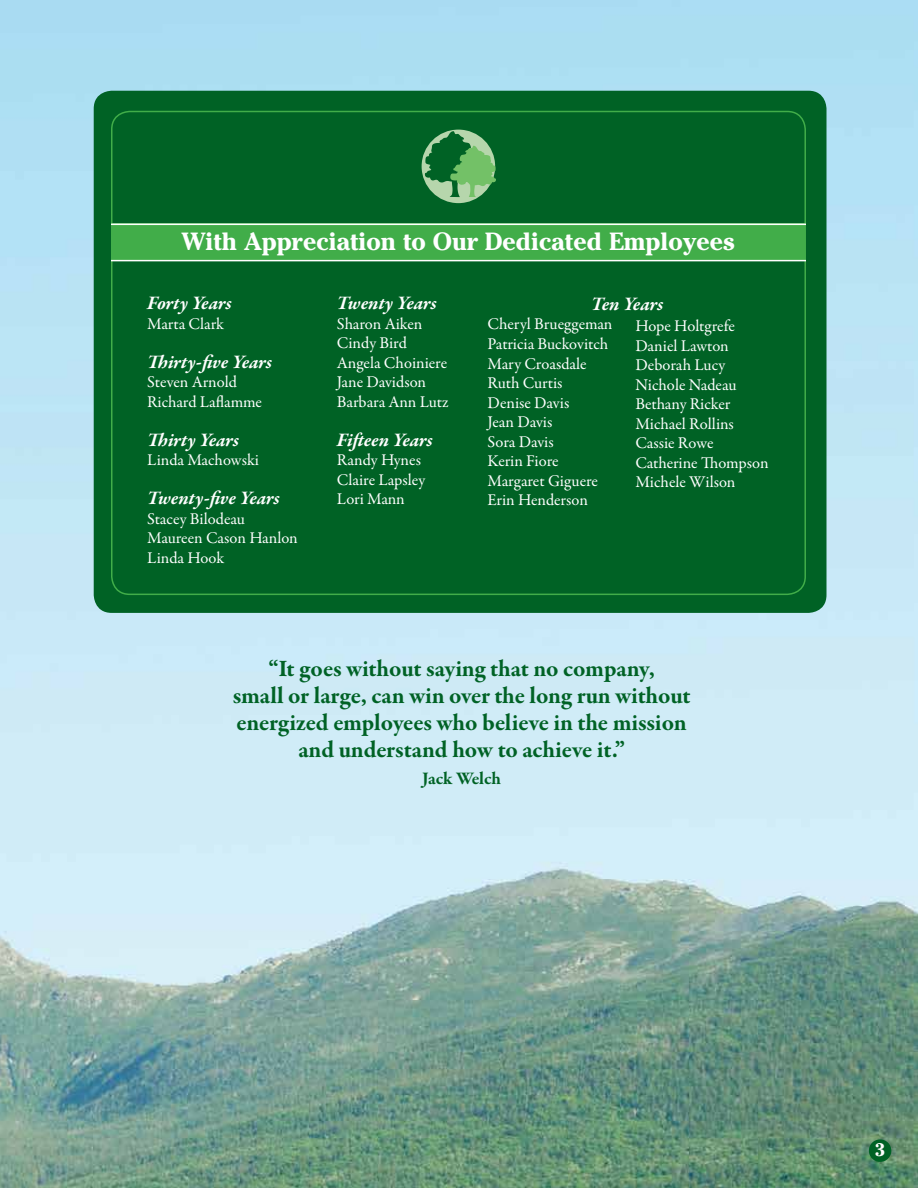
<style>
.page{position:relative;width:918px;height:1188px;background:#fff}
.page>*{position:absolute;margin:0;border:0;box-sizing:border-box;transform-origin:0 0}
.t1{font:700 24.75px "Cheltenham";color:#fff}
.t2{font:700 24px/27px "Garamond Premr Pro";letter-spacing:-.005em;color:#006225;text-align:center}
.t3{font:italic 700 19.5px "Garamond Premr Pro";letter-spacing:-.005em;color:#fff}
.t4{font:700 18px "Garamond Premr Pro";letter-spacing:-.01em;color:#006225}
.t5{font:700 18px "Cheltenham";color:#fff}
.t6{font:16.5px/19.5px "Garamond Premr Pro";letter-spacing:-.005em;color:#fff}
</style>
<div class="page">
<img style="left:0;top:0;width:918px;height:1188px">
<div style="left:94px;top:91px;width:732px;height:522px;background:#006225;border-radius:18px"></div>
<div style="left:869px;top:1139px;width:22px;height:23px;background:#006225;border-radius:50%"></div>
<div style="left:112px;top:224px;width:693px;height:37px;background:#41ad49"></div>
<div style="left:422px;top:130px;width:73px;height:73px;background:#b6d6ac;border-radius:50%"></div>
<svg style="left:425px;top:131px;width:71px;height:66px"></svg>
<hr style="left:111px;top:224px;width:695px;height:1px;background:#fff">
<hr style="left:111px;top:260px;width:695px;height:1px;background:#fff">
<h1 class="t1" style="left:182px;top:227px;width:554px">With Appreciation to Our Dedicated Employees</h1>
<p class="t3" style="left:147px;top:291px;width:86px">Forty Years</p>
<p class="t6" style="left:147px;top:314px;width:78px">Marta Clark</p>
<p class="t3" style="left:147px;top:350px;width:126px">Thirty-five Years</p>
<p class="t6" style="left:147px;top:373px;width:116px">Steven Arnold<br>Richard Laflamme</p>
<p class="t3" style="left:147px;top:428px;width:94px">Thirty Years</p>
<p class="t6" style="left:147px;top:451px;width:113px">Linda Machowski</p>
<p class="t3" style="left:147px;top:486px;width:134px">Twenty-five Years</p>
<p class="t6" style="left:147px;top:509px;width:152px">Stacey Bilodeau<br>Maureen Cason Hanlon<br>Linda Hook</p>
<p class="t3" style="left:337px;top:291px;width:101px">Twenty Years</p>
<p class="t6" style="left:337px;top:314px;width:113px">Sharon Aiken<br>Cindy Bird<br>Angela Choiniere<br>Jane Davidson<br>Barbara Ann Lutz</p>
<p class="t3" style="left:337px;top:428px;width:97px">Fifteen Years</p>
<p class="t6" style="left:337px;top:451px;width:90px">Randy Hynes<br>Claire Lapsley<br>Lori Mann</p>
<p class="t3" style="left:591px;top:292px;width:73px">Ten Years</p>
<p class="t6" style="left:488px;top:315px;width:126px">Cheryl Brueggeman<br>Patricia Buckovitch<br>Mary Croasdale<br>Ruth Curtis<br>Denise Davis<br>Jean Davis<br>Sora Davis<br>Kerin Fiore<br>Margaret Giguere<br>Erin Henderson</p>
<p class="t6" style="left:635px;top:317px;width:135px">Hope Holtgrefe<br>Daniel Lawton<br>Deborah Lucy<br>Nichole Nadeau<br>Bethany Ricker<br>Michael Rollins<br>Cassie Rowe<br>Catherine Thompson<br>Michele Wilson</p>
<h2 class="t2" style="left:233px;top:656px;width:460px">“It goes without saying that no company,<br>small or large, can win over the long run without energized employees who believe in the mission and understand how to achieve it.”</h2>
<p class="t4" style="left:422px;top:768px;width:80px">Jack Welch</p>
<p class="t5" style="left:875px;top:1139px;width:12px">3</p>
</div>
